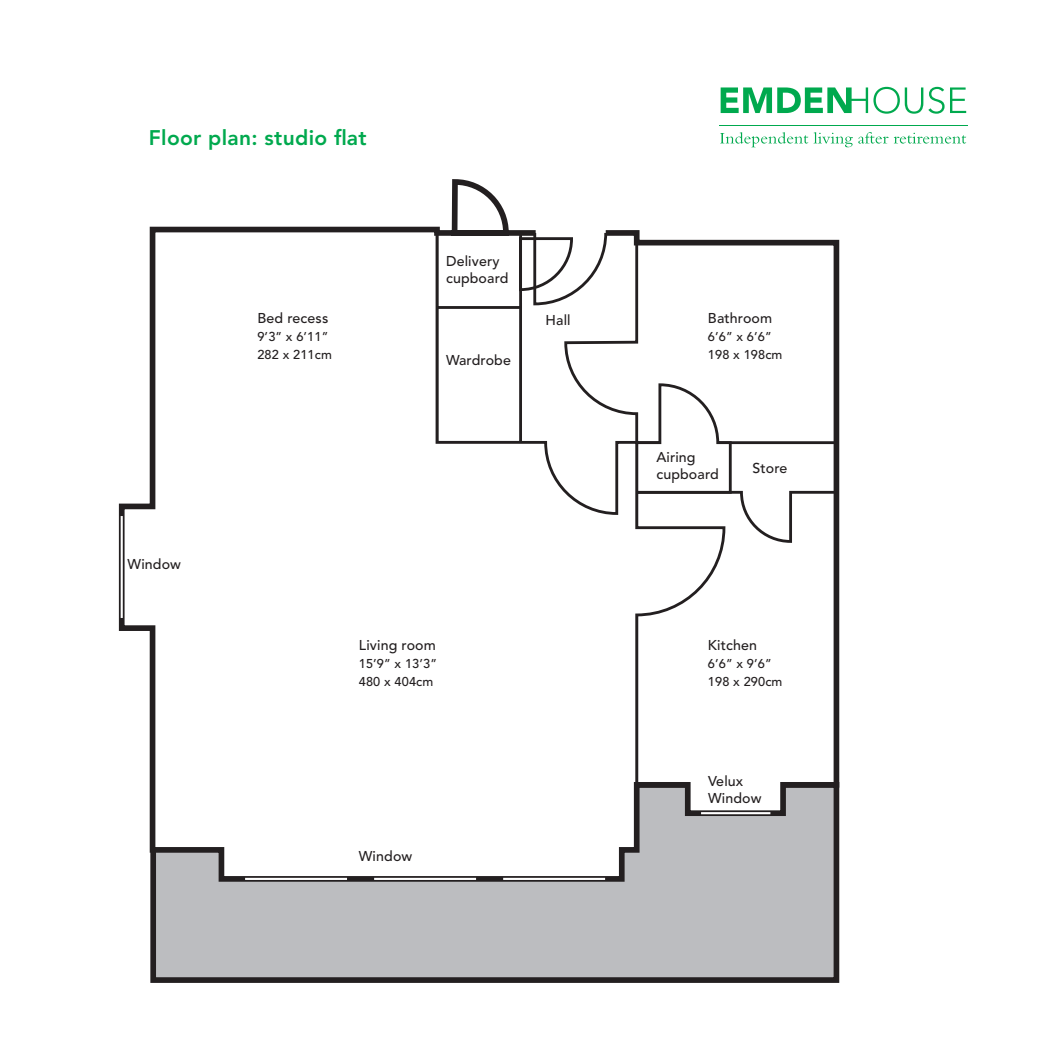
<style>
.page{position:relative;width:1042px;height:1042px;background:#fff}
.page>*{position:absolute;margin:0;border:0;box-sizing:border-box;transform-origin:0 0}
.t1{font:800 21px "Avenir";letter-spacing:.015em;color:#00a94e}
.t2{font:500 14.17px/17px "Avenir";letter-spacing:.01em;color:#231f20}
.t3{font:500 12.78px/18.2px "Avenir";letter-spacing:.01em;color:#231f20}
</style>
<div class="page">
<div style="left:153px;top:785px;width:683px;height:195px;background:#bcbdc0"></div>
<div style="left:150px;top:782px;width:689px;height:201px;border:6px solid #231f20"></div>
<svg style="left:118px;top:179px;width:722px;height:705px"></svg>
<hr style="left:121px;top:516px;width:2px;height:102px;background:#fff">
<hr style="left:245px;top:878px;width:102px;height:2px;background:#fff">
<hr style="left:374px;top:878px;width:102px;height:2px;background:#fff">
<hr style="left:503px;top:878px;width:102px;height:2px;background:#fff">
<hr style="left:701px;top:812px;width:69px;height:2px;background:#fff">
<svg style="left:720px;top:132px;width:246px;height:15px"></svg>
<svg style="left:950px;top:87px;width:16px;height:26px"></svg>
<svg style="left:720px;top:87px;width:224px;height:27px"></svg>
<hr style="left:719px;top:125px;width:248px;height:1px;background:#00a94e">
<p class="t1" style="left:149px;top:125px;width:219px">Floor plan: studio flat</p>
<p class="t2" style="left:128px;top:555px;width:55px">Window</p>
<p class="t2" style="left:257px;top:310px;width:72px">Bed recess</p>
<p class="t3" style="left:257px;top:328px;width:76px">9’3” x 6’11”<br>282 x 211cm</p>
<p class="t2" style="left:446px;top:253px;width:64px">Delivery cupboard</p>
<p class="t2" style="left:545px;top:312px;width:27px">Hall</p>
<p class="t2" style="left:708px;top:310px;width:66px">Bathroom</p>
<p class="t3" style="left:708px;top:328px;width:65px">6’6” x 6’6”</p>
<p class="t2" style="left:446px;top:352px;width:66px">Wardrobe</p>
<p class="t3" style="left:708px;top:346px;width:76px">198 x 198cm</p>
<p class="t2" style="left:656px;top:449px;width:64px">Airing cupboard</p>
<p class="t2" style="left:752px;top:460px;width:36px">Store</p>
<p class="t2" style="left:359px;top:637px;width:79px">Living room</p>
<p class="t3" style="left:359px;top:655px;width:80px">15’9” x 13’3”<br>480 x 404cm</p>
<p class="t2" style="left:359px;top:847px;width:55px">Window</p>
<p class="t2" style="left:708px;top:637px;width:51px">Kitchen</p>
<p class="t3" style="left:708px;top:655px;width:76px">6’6” x 9’6”<br>198 x 290cm</p>
<p class="t2" style="left:708px;top:773px;width:55px">Velux<br>Window</p>
</div>
